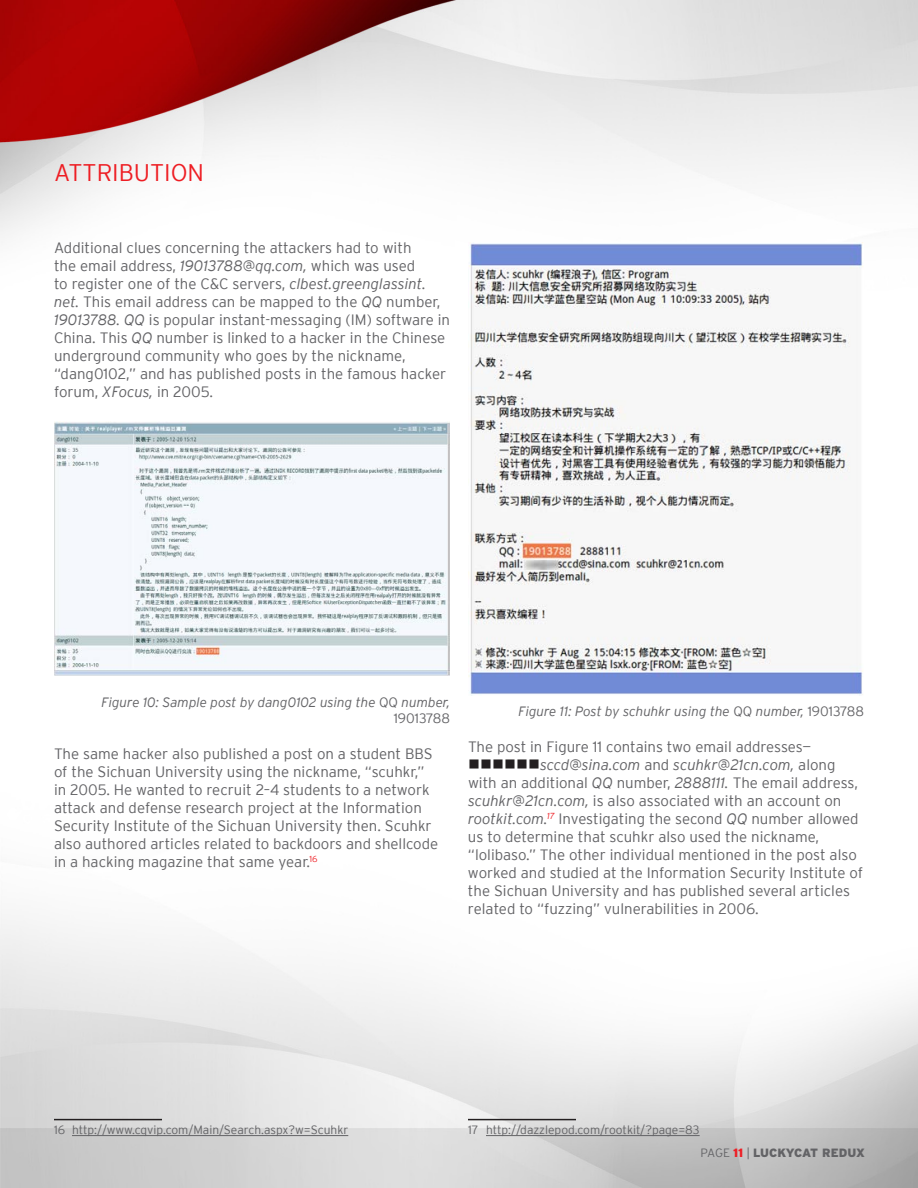
<style>
.page{position:relative;width:918px;height:1188px;background:#fff}
.page>*{position:absolute;margin:0;border:0;box-sizing:border-box;transform-origin:0 0}
.heading_1{font:300 24px "Interstate";color:#ee1d23}
.body_text_1{font:300 15px/18px "Interstate";color:#636366}
.body_text_1-2{font:italic 300 15px "Interstate";color:#636366}
.figure_caption{font:italic 300 13.5px/16.2px "Interstate";color:#636366;text-align:right}
.footnote{font:300 12px "Interstate";color:#636366}
.t1{font:900 12px "Interstate";letter-spacing:-.005em;color:#636366}
.s1{font-style:italic}
.s2{font-style:normal}
.s3{font-weight:300}
.s4{color:#ee1d23}
</style>
<div class="page">
<img style="left:0;top:0;width:918px;height:1188px">
<hr style="left:54px;top:1119px;width:108px;height:1px;background:#231f20">
<hr style="left:72px;top:1135px;width:276px;height:1px;background:#636366">
<hr style="left:468px;top:1119px;width:108px;height:1px;background:#231f20">
<hr style="left:486px;top:1135px;width:214px;height:1px;background:#636366">
<img style="left:54px;top:421px;width:396px;height:255px">
<img style="left:468px;top:242px;width:396px;height:454px">
<svg style="left:470px;top:759px;width:68px;height:9px"></svg>
<p class="heading_1" style="left:54px;top:159px;width:152px">ATTRIBUTION</p>
<p class="body_text_1" style="left:54px;top:239px;width:398px">Additional clues concerning the attackers had to with<br>the email address, <span class="s1">19013788@qq.com,</span> which was used<br>to register one of the C&amp;C servers, <span class="s1">clbest.greenglassint. net.</span> This email address can be mapped to the <span class="s1">QQ</span> number, <span class="s1">19013788. QQ</span> is popular instant-messaging (IM) software in China. This <span class="s1">QQ</span> number is linked to a hacker in the Chinese underground community who goes by the nickname, “dang0102,” and has published posts in the famous hacker forum, <span class="s1">XFocus,</span> in 2005.</p>
<p class="figure_caption" style="left:101px;top:694px;width:350px">Figure 10: Sample post by dang0102 using the <span class="s2">QQ</span> number,<br><span class="s2">19013788</span></p>
<p class="body_text_1" style="left:54px;top:745px;width:386px">The same hacker also published a post on a student BBS of the Sichuan University using the nickname, “scuhkr,” in 2005. He wanted to recruit 2–4 students to a network attack and defense research project at the Information Security Institute of the Sichuan University then. Scuhkr also authored articles related to backdoors and shellcode in a hacking magazine that same year.<sup>16</sup></p>
<p class="figure_caption" style="left:518px;top:703px;width:347px">Figure 11: Post by schuhkr using the <span class="s2">QQ</span> number, <span class="s2">19013788</span></p>
<p class="body_text_1" style="left:468px;top:737px;width:345px">The post in Figure 11 contains two email addresses—</p>
<p class="body_text_1-2" style="left:540px;top:756px;width:297px">sccd@sina.com <span class="s2">and</span> scuhkr@21cn.com, <span class="s2">along</span></p>
<p class="body_text_1" style="left:468px;top:773px;width:392px">with an additional <span class="s1">QQ</span> number, <span class="s1">2888111.</span> The email address,</p>
<p class="body_text_1" style="left:468px;top:791px;width:375px"><span class="s1">scuhkr@21cn.com,</span> is also associated with an account on</p>
<p class="body_text_1" style="left:468px;top:809px;width:392px"><span class="s1">rootkit.com.</span><sup>17</sup> Investigating the second <span class="s1">QQ</span> number allowed</p>
<p class="body_text_1" style="left:468px;top:827px;width:353px">us to determine that scuhkr also used the nickname,</p>
<p class="body_text_1" style="left:468px;top:845px;width:390px">“lolibaso.” The other individual mentioned in the post also</p>
<p class="body_text_1" style="left:468px;top:863px;width:397px">worked and studied at the Information Security Institute of</p>
<p class="body_text_1" style="left:468px;top:881px;width:384px">the Sichuan University and has published several articles</p>
<p class="body_text_1" style="left:468px;top:899px;width:292px">related to “fuzzing” vulnerabilities in 2006.</p>
<p class="footnote" style="left:54px;top:1123px;width:296px">16 http://www.cqvip.com/Main/Search.aspx?w=Scuhkr</p>
<p class="footnote" style="left:468px;top:1123px;width:233px">17 http://dazzlepod.com/rootkit/?page=83</p>
<p class="t1" style="left:701px;top:1146px;width:166px"><span class="s3">PAGE</span> <span class="s4">11</span> <span class="s3">|</span> LUCKYCAT REDUX</p>
</div>
